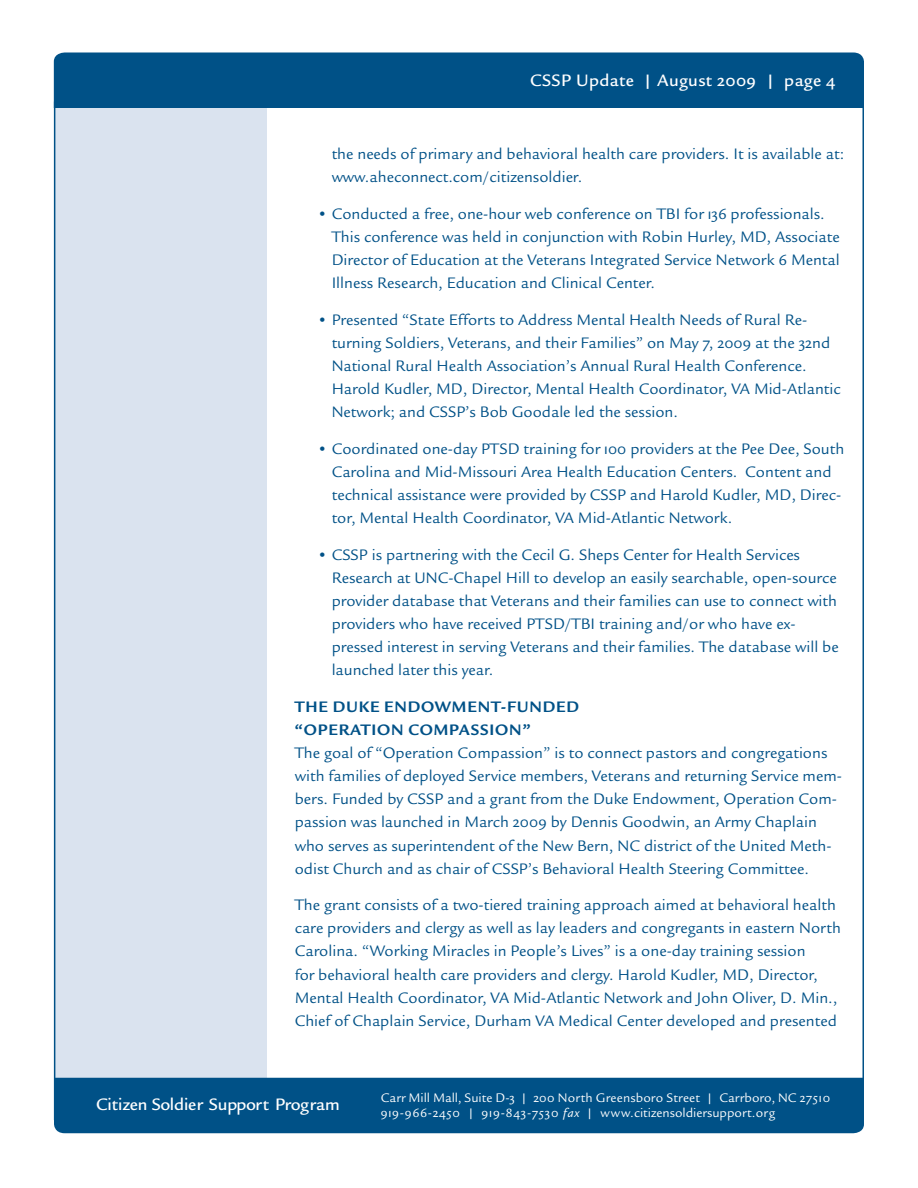
<style>
.page{position:relative;width:918px;height:1188px;background:#fff}
.page>*{position:absolute;margin:0;border:0;box-sizing:border-box;transform-origin:0 0}
.t1{font:18px "Legacy San ITC Medi OS";letter-spacing:-.01em;color:#fff}
.t2{font:18px "Legacy San ITC Medi OS";letter-spacing:.015em;color:#fff}
.t3{font:16.5px/23.1px "Legacy San ITC Book OS";color:#005187}
.t4{font:13.5px "Legacy San ITC Book OS";letter-spacing:.01em;color:#fff}
.t5{font:13.5px "Legacy San ITC Book OS";letter-spacing:.03em;color:#fff}
.s1{font-family:"Legacy San ITC Bold OS"}
.s2{font-family:"Legacy San ITC";font-style:italic}
</style>
<div class="page">
<div style="left:54px;top:64px;width:213px;height:1014px;background:#dae3ef"></div>
<div style="left:54px;top:1078px;width:810px;height:55px;background:#005187"></div>
<div style="left:54px;top:52px;width:810px;height:56px;background:#005187"></div>
<hr style="left:862px;top:61px;width:2px;height:1019px;background:#005187">
<hr style="left:54px;top:102px;width:1px;height:1018px;background:#005187">
<p class="t2" style="left:530px;top:70px;width:307px">CSSP Update | August 2009 | page 4</p>
<p class="t3" style="left:332px;top:143px;width:514px">the needs of primary and behavioral health care providers. It is available at: www.aheconnect.com/citizensoldier.</p>
<p class="t3" style="left:332px;top:202px;width:510px;text-indent:-14px">• Conducted a free, one-hour web conference on TBI for 136 professionals.<br>This conference was held in conjunction with Robin Hurley, MD, Associate Director of Education at the Veterans Integrated Service Network 6 Mental Illness Research, Education and Clinical Center.</p>
<p class="t3" style="left:332px;top:308px;width:511px;text-indent:-14px">• Presented “State Efforts to Address Mental Health Needs of Rural Re&shy;turning Soldiers, Veterans, and their Families” on May 7, 2009 at the 32nd National Rural Health Association’s Annual Rural Health Conference.<br>Harold Kudler, MD, Director, Mental Health Coordinator, VA Mid-Atlantic Network; and CSSP’s Bob Goodale led the session.</p>
<p class="t3" style="left:332px;top:437px;width:514px;text-indent:-14px">• Coordinated one-day PTSD training for 100 providers at the Pee Dee, South Carolina and Mid-Missouri Area Health Education Centers. Content and technical assistance were provided by CSSP and Harold Kudler, MD, Direc&shy;tor, Mental Health Coordinator, VA Mid-Atlantic Network.</p>
<p class="t3" style="left:332px;top:543px;width:509px;text-indent:-14px">• CSSP is partnering with the Cecil G. Sheps Center for Health Services Research at UNC-Chapel Hill to develop an easily searchable, open-source provider database that Veterans and their families can use to connect with providers who have received PTSD/TBI training and/or who have ex&shy;pressed interest in serving Veterans and their families. The database will be launched later this year.</p>
<p class="t3" style="left:295px;top:695px;width:549px"><span class="s1">THE DUKE ENDOWMENT-FUNDED<br>“OPERATION COMPASSION”<br></span>The goal of “Operation Compassion” is to connect pastors and congregations with families of deployed Service members, Veterans and returning Service mem&shy;bers. Funded by CSSP and a grant from the Duke Endowment, Operation Com&shy;passion was launched in March 2009 by Dennis Goodwin, an Army Chaplain who serves as superintendent of the New Bern, NC district of the United Meth&shy;odist Church and as chair of CSSP’s Behavioral Health Steering Committee.</p>
<p class="t3" style="left:295px;top:894px;width:548px">The grant consists of a two-tiered training approach aimed at behavioral health care providers and clergy as well as lay leaders and congregants in eastern North Carolina. “Working Miracles in People’s Lives” is a one-day training session<br>for behavioral health care providers and clergy. Harold Kudler, MD, Director, Mental Health Coordinator, VA Mid-Atlantic Network and John Oliver, D. Min., Chief of Chaplain Service, Durham VA Medical Center developed and presented</p>
<p class="t1" style="left:96px;top:1094px;width:245px">Citizen Soldier Support Program</p>
<p class="t4" style="left:381px;top:1090px;width:451px">Carr Mill Mall, Suite D-3 | 200 North Greensboro Street | Carrboro, NC 27510</p>
<p class="t5" style="left:381px;top:1105px;width:396px">919-966-2450 | 919-843-7530 <span class="s2">fax</span> | www.citizensoldiersupport.org</p>
</div>
